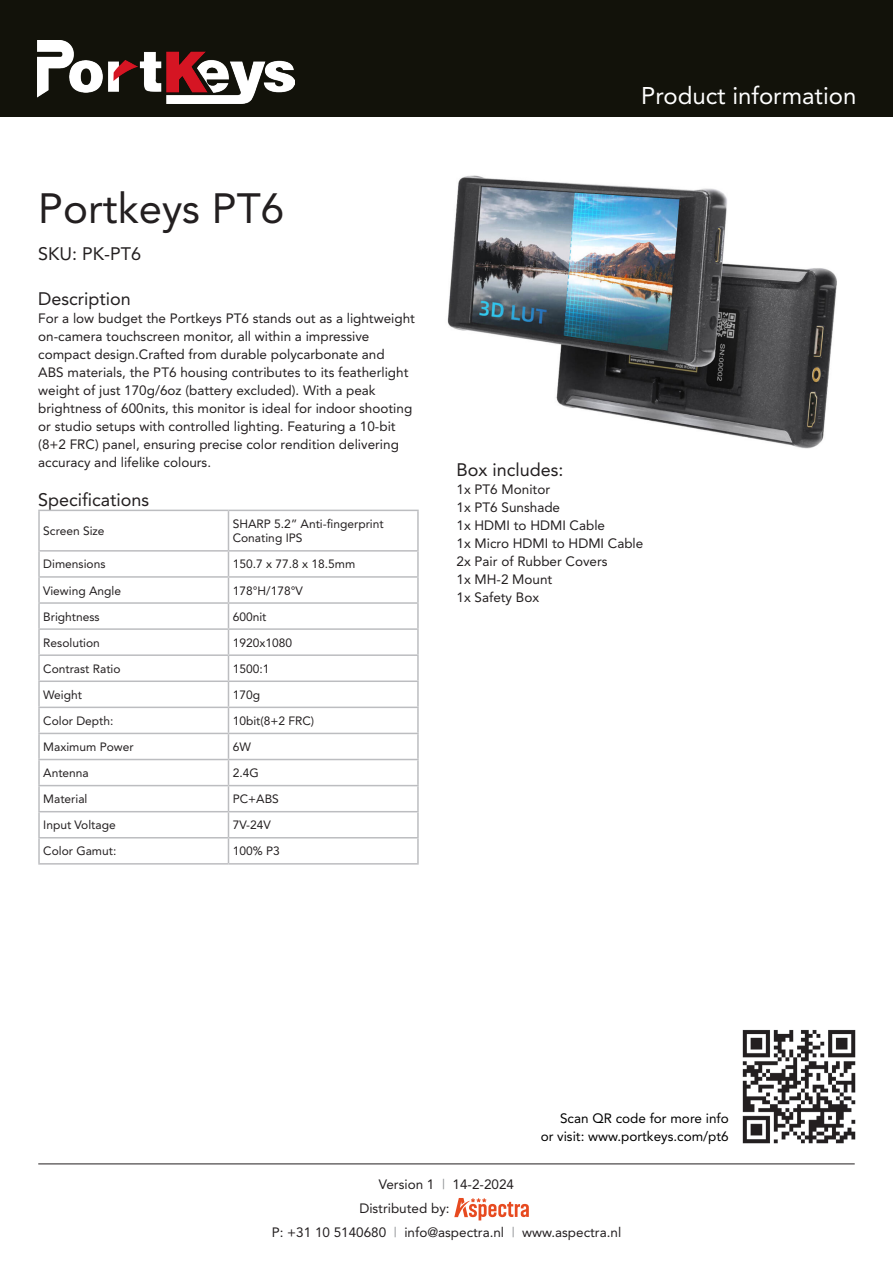
<style>
.page{position:relative;width:893px;height:1263px;background:#fff}
.page>*{position:absolute;margin:0;border:0;box-sizing:border-box;transform-origin:0 0}
.t1{font:42px "Avenir";color:#231f20}
.t2{font:24px "Avenir";color:#fff}
.t3{font:18px "Avenir";color:#231f20}
.t4{font:13.5px/18px "Avenir";color:#231f20}
.t5{font:13.5px/18px "Avenir";color:#000;text-align:right}
.t6{font:12px/14.4px "Avenir";color:#231f20}
.s1{color:#939598}
</style>
<div class="page">
<hr style="left:38px;top:510px;width:190px;height:1px;background:#bcbdc0">
<hr style="left:38px;top:511px;width:2px;height:39px;background:#bcbdc0">
<hr style="left:228px;top:510px;width:191px;height:1px;background:#bcbdc0">
<hr style="left:228px;top:511px;width:1px;height:39px;background:#bcbdc0">
<hr style="left:417px;top:511px;width:2px;height:39px;background:#bcbdc0">
<hr style="left:38px;top:550px;width:190px;height:2px;background:#bcbdc0">
<hr style="left:38px;top:552px;width:2px;height:24px;background:#bcbdc0">
<hr style="left:228px;top:550px;width:191px;height:2px;background:#bcbdc0">
<hr style="left:417px;top:552px;width:2px;height:24px;background:#bcbdc0">
<hr style="left:38px;top:576px;width:190px;height:2px;background:#bcbdc0">
<hr style="left:38px;top:578px;width:2px;height:24px;background:#bcbdc0">
<hr style="left:228px;top:576px;width:191px;height:2px;background:#bcbdc0">
<hr style="left:417px;top:578px;width:2px;height:24px;background:#bcbdc0">
<hr style="left:38px;top:602px;width:190px;height:2px;background:#bcbdc0">
<hr style="left:38px;top:604px;width:2px;height:24px;background:#bcbdc0">
<hr style="left:228px;top:602px;width:191px;height:2px;background:#bcbdc0">
<hr style="left:417px;top:604px;width:2px;height:24px;background:#bcbdc0">
<hr style="left:38px;top:628px;width:190px;height:2px;background:#bcbdc0">
<hr style="left:38px;top:630px;width:2px;height:24px;background:#bcbdc0">
<hr style="left:228px;top:628px;width:191px;height:2px;background:#bcbdc0">
<hr style="left:417px;top:630px;width:2px;height:24px;background:#bcbdc0">
<hr style="left:38px;top:654px;width:190px;height:2px;background:#bcbdc0">
<hr style="left:38px;top:656px;width:2px;height:24px;background:#bcbdc0">
<hr style="left:228px;top:654px;width:191px;height:2px;background:#bcbdc0">
<hr style="left:417px;top:656px;width:2px;height:24px;background:#bcbdc0">
<hr style="left:38px;top:680px;width:190px;height:2px;background:#bcbdc0">
<hr style="left:38px;top:682px;width:2px;height:25px;background:#bcbdc0">
<hr style="left:228px;top:680px;width:191px;height:2px;background:#bcbdc0">
<hr style="left:417px;top:682px;width:2px;height:25px;background:#bcbdc0">
<hr style="left:38px;top:707px;width:190px;height:1px;background:#bcbdc0">
<hr style="left:38px;top:708px;width:2px;height:25px;background:#bcbdc0">
<hr style="left:228px;top:707px;width:191px;height:1px;background:#bcbdc0">
<hr style="left:417px;top:708px;width:2px;height:25px;background:#bcbdc0">
<hr style="left:38px;top:733px;width:190px;height:1px;background:#bcbdc0">
<hr style="left:38px;top:734px;width:2px;height:25px;background:#bcbdc0">
<hr style="left:228px;top:733px;width:191px;height:1px;background:#bcbdc0">
<hr style="left:417px;top:734px;width:2px;height:25px;background:#bcbdc0">
<hr style="left:38px;top:759px;width:190px;height:1px;background:#bcbdc0">
<hr style="left:38px;top:760px;width:2px;height:25px;background:#bcbdc0">
<hr style="left:228px;top:759px;width:191px;height:1px;background:#bcbdc0">
<hr style="left:417px;top:760px;width:2px;height:25px;background:#bcbdc0">
<hr style="left:38px;top:785px;width:190px;height:1px;background:#bcbdc0">
<hr style="left:38px;top:786px;width:2px;height:25px;background:#bcbdc0">
<hr style="left:228px;top:785px;width:191px;height:1px;background:#bcbdc0">
<hr style="left:417px;top:786px;width:2px;height:25px;background:#bcbdc0">
<hr style="left:38px;top:811px;width:190px;height:1px;background:#bcbdc0">
<hr style="left:38px;top:812px;width:2px;height:25px;background:#bcbdc0">
<hr style="left:228px;top:811px;width:191px;height:1px;background:#bcbdc0">
<hr style="left:417px;top:812px;width:2px;height:25px;background:#bcbdc0">
<hr style="left:38px;top:837px;width:190px;height:1px;background:#bcbdc0">
<hr style="left:38px;top:838px;width:2px;height:25px;background:#bcbdc0">
<hr style="left:228px;top:837px;width:191px;height:1px;background:#bcbdc0">
<svg style="left:228px;top:552px;width:1px;height:311px"></svg>
<hr style="left:417px;top:838px;width:2px;height:25px;background:#bcbdc0">
<hr style="left:38px;top:863px;width:190px;height:1px;background:#bcbdc0">
<hr style="left:228px;top:863px;width:191px;height:1px;background:#bcbdc0">
<hr style="left:38px;top:1163px;width:817px;height:1px;background:#231f20">
<svg style="left:454px;top:1198px;width:75px;height:22px"></svg>
<div style="left:0;top:0;width:893px;height:117px;background:#12120a"></div>
<img style="left:447px;top:175px;width:390px;height:274px">
<img style="left:742px;top:1029px;width:114px;height:115px">
<img style="left:37px;top:41px;width:257px;height:63px">
<p class="t1" style="left:38px;top:184px;width:247px">Portkeys PT6</p>
<p class="t3" style="left:38px;top:243px;width:105px">SKU: PK-PT6</p>
<p class="t3" style="left:38px;top:288px;width:94px">Description</p>
<p class="t4" style="left:38px;top:309px;width:378px">For a low budget the Portkeys PT6 stands out as a lightweight on-camera touchscreen monitor, all within a impressive compact design.Crafted from durable polycarbonate and<br>ABS materials, the PT6 housing contributes to its featherlight weight of just 170g/6oz (battery excluded). With a peak brightness of 600nits, this monitor is ideal for indoor shooting or studio setups with controlled lighting. Featuring a 10-bit (8+2 FRC) panel, ensuring precise color rendition delivering accuracy and lifelike colours.</p>
<p class="t3" style="left:38px;top:489px;width:113px">Specifications</p>
<p class="t6" style="left:43px;top:524px;width:63px">Screen Size</p>
<p class="t6" style="left:233px;top:517px;width:152px">SHARP 5.2” Anti-fingerprint<br>Conating IPS</p>
<p class="t6" style="left:43px;top:557px;width:64px">Dimensions</p>
<p class="t6" style="left:233px;top:557px;width:124px">150.7 x 77.8 x 18.5mm</p>
<p class="t6" style="left:43px;top:583px;width:79px">Viewing Angle</p>
<p class="t6" style="left:233px;top:583px;width:72px">178°H/178°V</p>
<p class="t6" style="left:43px;top:609px;width:58px">Brightness</p>
<p class="t6" style="left:233px;top:609px;width:35px">600nit</p>
<p class="t6" style="left:43px;top:635px;width:58px">Resolution</p>
<p class="t6" style="left:233px;top:635px;width:61px">1920x1080</p>
<p class="t6" style="left:43px;top:661px;width:79px">Contrast Ratio</p>
<p class="t6" style="left:233px;top:661px;width:38px">1500:1</p>
<p class="t6" style="left:43px;top:687px;width:40px">Weight</p>
<p class="t6" style="left:233px;top:687px;width:29px">170g</p>
<p class="t6" style="left:43px;top:714px;width:72px">Color Depth:</p>
<p class="t6" style="left:233px;top:714px;width:83px">10bit(8+2 FRC)</p>
<p class="t6" style="left:43px;top:740px;width:92px">Maximum Power</p>
<p class="t6" style="left:233px;top:740px;width:20px">6W</p>
<p class="t6" style="left:43px;top:766px;width:47px">Antenna</p>
<p class="t6" style="left:233px;top:766px;width:28px">2.4G</p>
<p class="t6" style="left:43px;top:792px;width:46px">Material</p>
<p class="t6" style="left:233px;top:792px;width:48px">PC+ABS</p>
<p class="t6" style="left:43px;top:818px;width:74px">Input Voltage</p>
<p class="t6" style="left:233px;top:818px;width:40px">7V-24V</p>
<p class="t6" style="left:43px;top:844px;width:75px">Color Gamut:</p>
<p class="t6" style="left:233px;top:844px;width:49px">100% P3</p>
<p class="t2" style="left:641px;top:82px;width:217px">Product information</p>
<p class="t3" style="left:457px;top:459px;width:109px">Box includes:</p>
<p class="t4" style="left:457px;top:480px;width:95px">1x PT6 Monitor</p>
<p class="t4" style="left:457px;top:498px;width:105px">1x PT6 Sunshade</p>
<p class="t4" style="left:457px;top:516px;width:150px">1x HDMI to HDMI Cable</p>
<p class="t4" style="left:457px;top:534px;width:188px">1x Micro HDMI to HDMI Cable</p>
<p class="t4" style="left:457px;top:552px;width:153px">2x Pair of Rubber Covers</p>
<p class="t4" style="left:457px;top:570px;width:97px">1x MH-2 Mount</p>
<p class="t4" style="left:457px;top:588px;width:84px">1x Safety Box</p>
<p class="t5" style="left:541px;top:1109px;width:190px">Scan QR code for more info<br>or visit: www.portkeys.com/pt6</p>
<p class="t4" style="left:272px;top:1172px;width:351px;line-height:24px;text-align:center">Version 1 <span class="s1">|</span> 14-2-2024<br>Distributed by: Aspectra B.V.<br>P: +31 10 5140680 <span class="s1">|</span> info@aspectra.nl <span class="s1">|</span> www.aspectra.nl</p>
</div>
